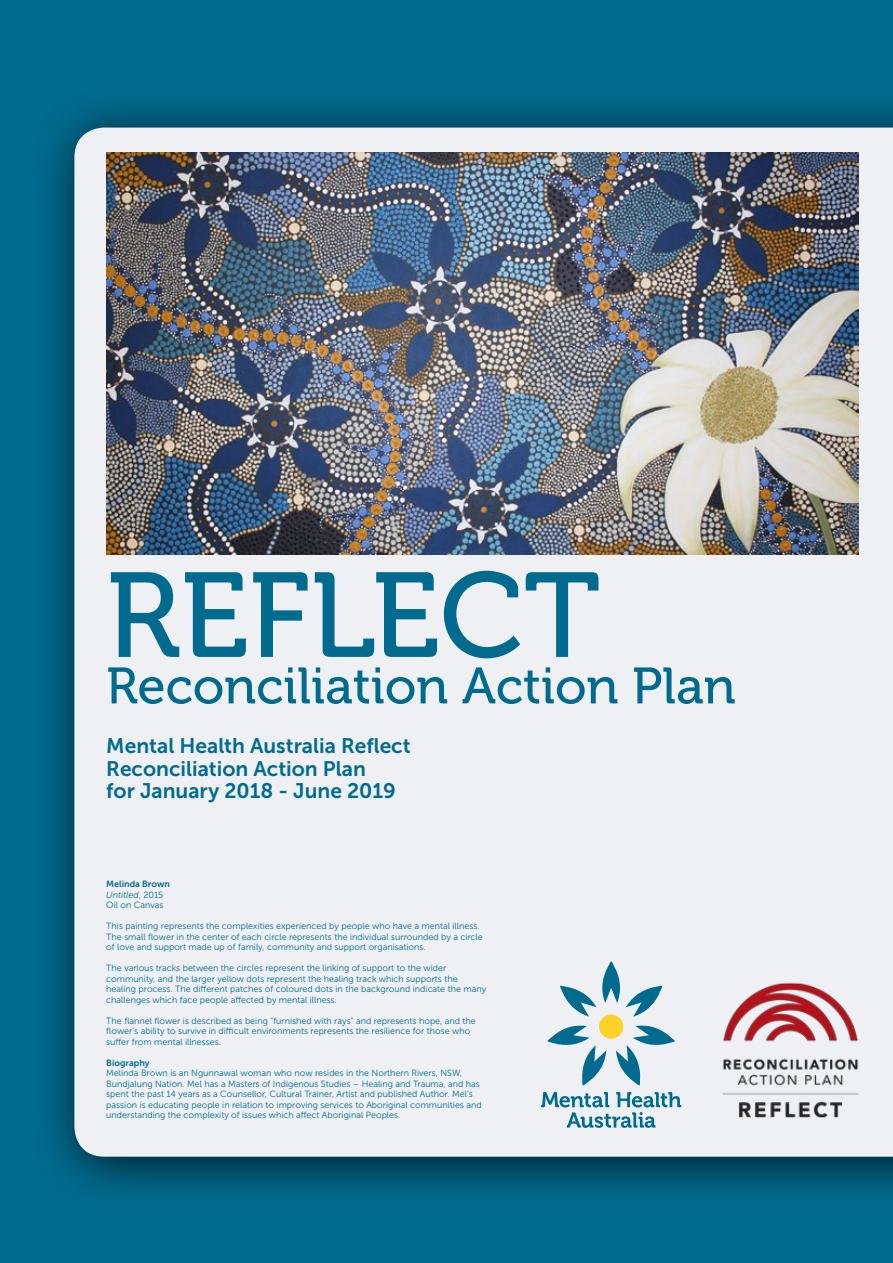
<style>
.page{position:relative;width:893px;height:1263px;background:#006b8f}
.page>*{position:absolute;margin:0;border:0;box-sizing:border-box;transform-origin:0 0}
.t1{font:120px "Museo 500";color:#006b8f}
.t2{font:51px "Museo 500";color:#006b8f}
.t3{font:21px/22.5px "Museo Sans 700";color:#006b8f}
.t4{font:9px/10.5px "Museo Sans 300";color:#006b8f}
.t5{font:9px "Museo Sans 700";color:#006b8f}
.s1{font-style:italic}
</style>
<div class="page">
<div style="left:31px;top:86px;width:862px;height:1124px;background:#000;opacity:.75"></div>
<div style="left:69px;top:122px;width:824px;height:1040px;background:#eef0f4"></div>
<img style="left:700px;top:963px;width:180px;height:173px">
<svg style="left:602px;top:961px;width:18px;height:42px"></svg>
<svg style="left:560px;top:986px;width:36px;height:30px"></svg>
<svg style="left:547px;top:1025px;width:59px;height:61px;background:#afcdd9"></svg>
<svg style="left:616px;top:1025px;width:59px;height:61px;background:#afcdd9"></svg>
<svg style="left:626px;top:986px;width:36px;height:30px"></svg>
<div style="left:599px;top:1014px;width:24px;height:25px;background:#fcd12a;border-radius:50%"></div>
<svg style="left:541px;top:1092px;width:140px;height:36px;background:#a8c9d6"></svg>
<img style="left:106px;top:153px;width:753px;height:401px">
<h1 class="t1" style="left:106px;top:550px;width:495px">REFLECT</h1>
<h2 class="t2" style="left:106px;top:658px;width:631px">Reconciliation Action Plan</h2>
<h3 class="t3" style="left:106px;top:734px;width:306px">Mental Health Australia Reflect<br>Reconciliation Action Plan<br>for January 2018 - June 2019</h3>
<p class="t5" style="left:106px;top:879px;width:65px">Melinda Brown</p>
<p class="t4" style="left:106px;top:889px;width:59px"><span class="s1">Untitled</span>, 2015<br>Oil on Canvas</p>
<p class="t4" style="left:106px;top:921px;width:378px">This painting represents the complexities experienced by people who have a mental illness.<br>The small flower in the center of each circle represents the individual surrounded by a circle of love and support made up of family, community and support organisations.</p>
<p class="t4" style="left:106px;top:963px;width:381px">The various tracks between the circles represent the linking of support to the wider community, and the larger yellow dots represent the healing track which supports the healing process. The different patches of coloured dots in the background indicate the many challenges which face people affected by mental illness.</p>
<p class="t4" style="left:106px;top:1015px;width:371px">The flannel flower is described as being “furnished with rays” and represents hope, and the flower’s ability to survive in difficult environments represents the resilience for those who suffer from mental illnesses.</p>
<p class="t5" style="left:106px;top:1057px;width:45px">Biography</p>
<p class="t4" style="left:106px;top:1068px;width:377px">Melinda Brown is an Ngunnawal woman who now resides in the Northern Rivers, NSW, Bundjalung Nation. Mel has a Masters of Indigenous Studies – Healing and Trauma, and has spent the past 14 years as a Counsellor, Cultural Trainer, Artist and published Author. Mel’s passion is educating people in relation to improving services to Aboriginal communities and understanding the complexity of issues which affect Aboriginal Peoples.</p>
</div>
